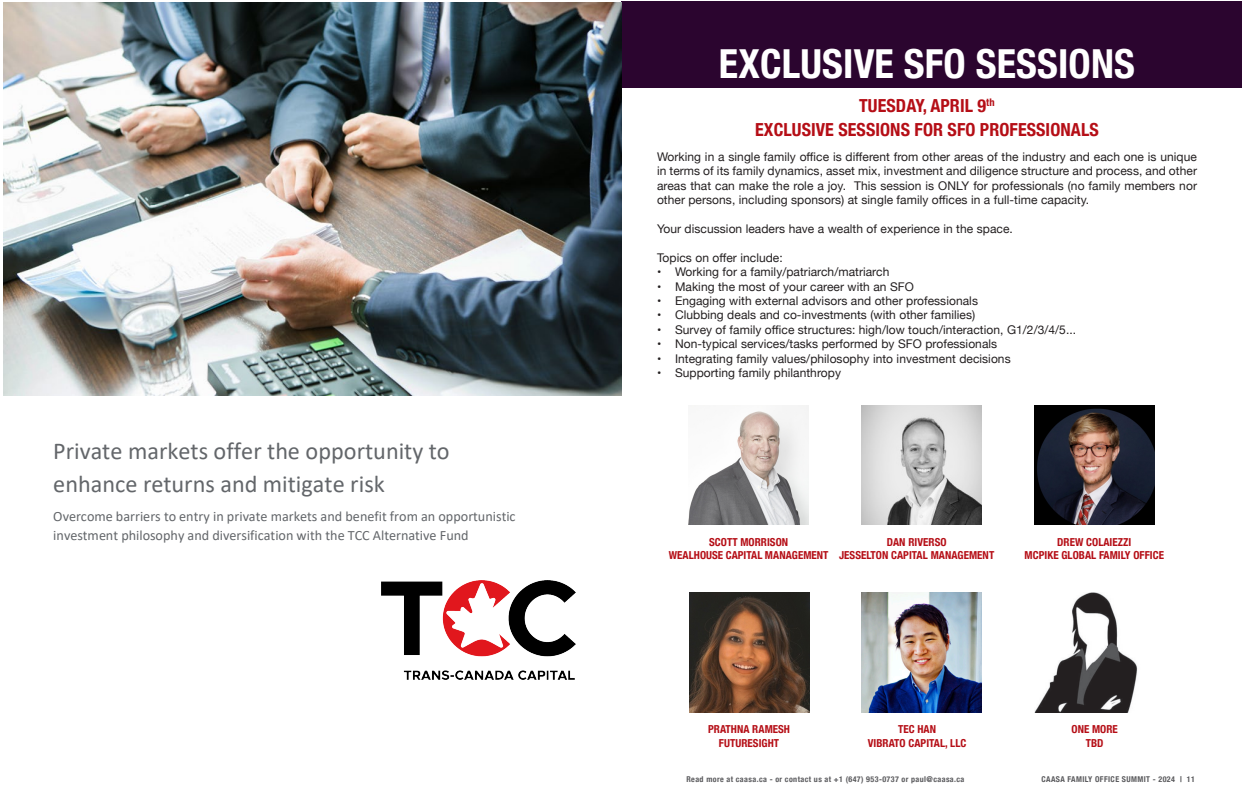
<style>
.page{position:relative;width:1242px;height:810px;background:#fff}
.page>*{position:absolute;margin:0;border:0;box-sizing:border-box;transform-origin:0 0}
.Heading_1{font:700 condensed 40px "Helvetica Neue";letter-spacing:.005em;color:#fff}
.t1{font:24.2px/32.5px "Calibri";color:#63666a}
.Heading_1-2{font:700 condensed 18px "Helvetica Neue";letter-spacing:.005em;color:#b50e16}
.t2{font:14.2px/19px "Calibri";color:#63666a}
.Heading_1-3{font:12px/14.4px "Helvetica Neue";letter-spacing:.005em;color:#231f20;text-align:justify}
.Heading_1-4{font:700 condensed 11px "Helvetica Neue";letter-spacing:.005em;color:#b50e16}
.t3{font:700 condensed 8px "Helvetica Neue";letter-spacing:.05em;color:#5a5a5d}
</style>
<div class="page">
<div style="left:621px;top:2px;width:621px;height:86px;background:#2b052f"></div>
<img style="left:381px;top:580px;width:195px;height:100px">
<img style="left:3px;top:3px;width:618px;height:393px">
<img style="left:689px;top:405px;width:120px;height:120px">
<img style="left:862px;top:405px;width:120px;height:120px">
<img style="left:1034px;top:405px;width:120px;height:120px">
<img style="left:689px;top:593px;width:120px;height:119px">
<img style="left:862px;top:593px;width:120px;height:119px">
<img style="left:1035px;top:593px;width:103px;height:119px">
<p class="t1" style="left:53px;top:435px;width:398px">Private markets offer the opportunity to enhance returns and mitigate risk</p>
<p class="t2" style="left:53px;top:506px;width:464px">Overcome barriers to entry in private markets and benefit from an opportunistic investment philosophy and diversification with the TCC Alternative Fund</p>
<p class="Heading_1" style="left:719px;top:30px;width:418px">EXCLUSIVE SFO SESSIONS</p>
<p class="Heading_1-2" style="left:859px;top:91px;width:137px">TUESDAY, APRIL 9<sup>th</sup></p>
<p class="Heading_1-2" style="left:755px;top:115px;width:345px">EXCLUSIVE SESSIONS FOR SFO PROFESSIONALS</p>
<p class="Heading_1-3" style="left:657px;top:150px;width:542px">Working in a single family office is different from other areas of the industry and each one is unique in terms of its family dynamics, asset mix, investment and diligence structure and process, and other areas that can make the role a joy. This session is ONLY for professionals (no family members nor other persons, including sponsors) at single family offices in a full-time capacity.</p>
<p class="Heading_1-3" style="left:657px;top:222px;width:357px">Your discussion leaders have a wealth of experience in the space.</p>
<p class="Heading_1-3" style="left:657px;top:251px;width:127px">Topics on offer include:</p>
<p class="Heading_1-3" style="left:657px;top:266px;width:234px">• Working for a family/patriarch/matriarch</p>
<p class="Heading_1-3" style="left:657px;top:280px;width:258px">• Making the most of your career with an SFO</p>
<p class="Heading_1-3" style="left:657px;top:294px;width:323px">• Engaging with external advisors and other professionals</p>
<p class="Heading_1-3" style="left:657px;top:309px;width:320px">• Clubbing deals and co-investments (with other families)</p>
<p class="Heading_1-3" style="left:657px;top:323px;width:421px">• Survey of family office structures: high/low touch/interaction, G1/2/3/4/5...</p>
<p class="Heading_1-3" style="left:657px;top:338px;width:342px">• Non-typical services/tasks performed by SFO professionals</p>
<p class="Heading_1-3" style="left:657px;top:352px;width:355px">• Integrating family values/philosophy into investment decisions</p>
<p class="Heading_1-3" style="left:657px;top:366px;width:186px">• Supporting family philanthropy</p>
<p class="Heading_1-4" style="left:709px;top:533px;width:81px">SCOTT MORRISON</p>
<p class="Heading_1-4" style="left:669px;top:546px;width:161px">WEALHOUSE CAPITAL MANAGEMENT</p>
<p class="Heading_1-4" style="left:887px;top:533px;width:61px">DAN RIVERSO</p>
<p class="Heading_1-4" style="left:839px;top:546px;width:157px">JESSELTON CAPITAL MANAGEMENT</p>
<p class="Heading_1-4" style="left:1057px;top:533px;width:76px">DREW COLAIEZZI</p>
<p class="Heading_1-4" style="left:1025px;top:546px;width:141px">MCPIKE GLOBAL FAMILY OFFICE</p>
<p class="Heading_1-4" style="left:708px;top:720px;width:84px">PRATHNA RAMESH</p>
<p class="Heading_1-4" style="left:719px;top:733px;width:62px">FUTURESIGHT</p>
<p class="Heading_1-4" style="left:898px;top:720px;width:39px">TEC HAN</p>
<p class="Heading_1-4" style="left:868px;top:733px;width:100px">VIBRATO CAPITAL, LLC</p>
<p class="Heading_1-4" style="left:1072px;top:720px;width:48px">ONE MORE</p>
<p class="Heading_1-4" style="left:1086px;top:733px;width:19px">TBD</p>
<p class="t3" style="left:686px;top:773px;width:280px">Read more at caasa.ca - or contact us at +1 (647) 953-0737 or paul@caasa.ca</p>
<p class="t3" style="left:1041px;top:773px;width:155px">CAASA FAMILY OFFICE SUMMIT - 2024 | 11</p>
</div>
